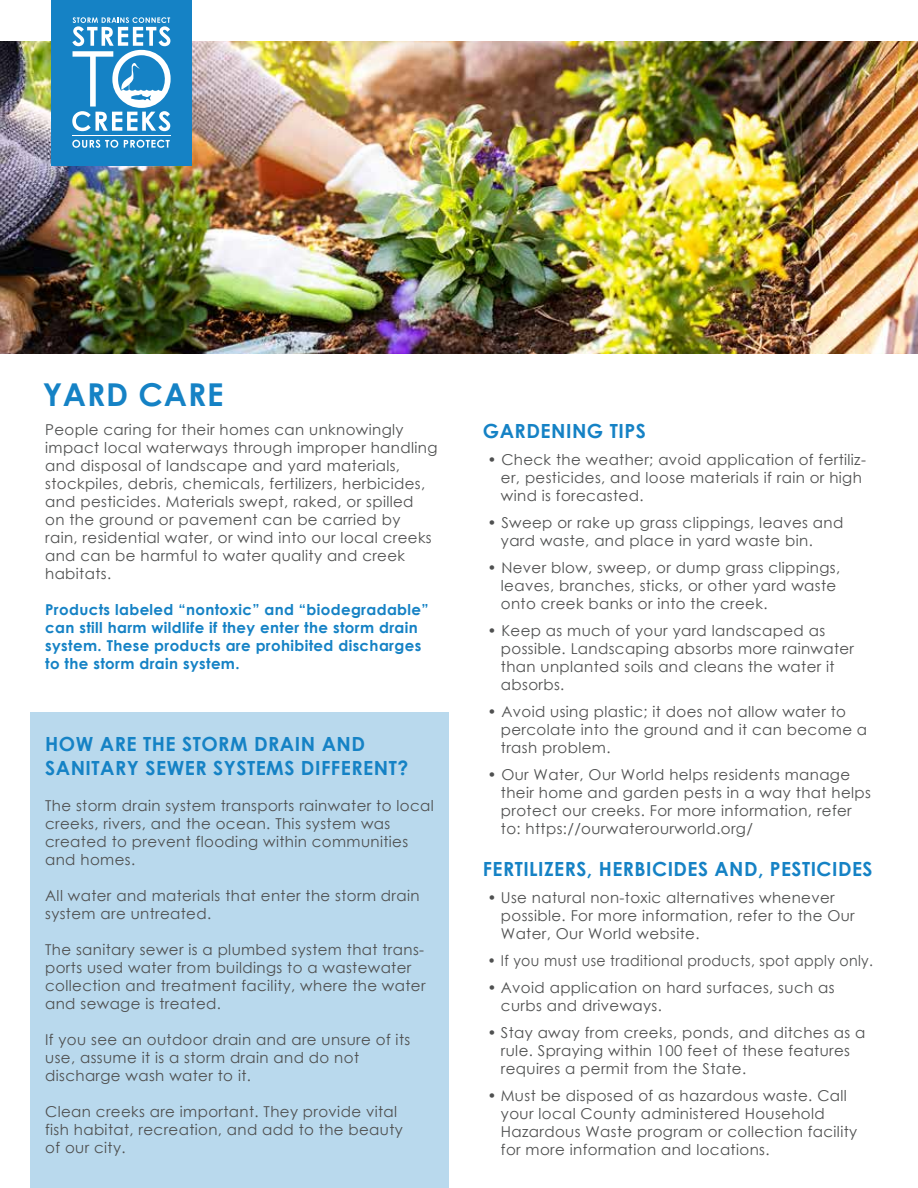
<style>
.page{position:relative;width:918px;height:1188px;background:#fff}
.page>*{position:absolute;margin:0;border:0;box-sizing:border-box;transform-origin:0 0}
.t1{font:700 31.5px "Century Gothic";letter-spacing:.025em;color:#1582c5}
.t2{font:700 19.5px/23.4px "Century Gothic";letter-spacing:.025em;color:#1582c5}
.t3{font:15px/18px "Century Gothic";letter-spacing:.025em;color:#4f5050}
.t4{font:700 15px/18px "Century Gothic";letter-spacing:.025em;color:#1582c5}
.t5{font:15px "Century Gothic";letter-spacing:.025em;color:#4f5050;scale:.94 1}
</style>
<div class="page">
<div style="left:30px;top:713px;width:418px;height:475px;background:#b9d9ed"></div>
<img style="left:0;top:42px;width:918px;height:312px">
<div style="left:51px;top:0;width:141px;height:165px;background:#1582c5"></div>
<svg style="left:72px;top:140px;width:46px;height:8px"></svg>
<svg style="left:124px;top:140px;width:46px;height:8px"></svg>
<svg style="left:72px;top:17px;width:99px;height:114px"></svg>
<hr style="left:72px;top:135px;width:99px;height:1px;background:#fff">
<h1 class="t1" style="left:43px;top:371px;width:182px">YARD CARE</h1>
<p class="t3" style="left:45px;top:420px;width:394px">People caring for their homes can unknowingly impact local waterways through improper handling and disposal of landscape and yard materials, stockpiles, debris, chemicals, fertilizers, herbicides, and pesticides. Materials swept, raked, or spilled<br>on the ground or pavement can be carried by<br>rain, residential water, or wind into our local creeks and can be harmful to water quality and creek habitats.</p>
<p class="t4" style="left:45px;top:600px;width:385px">Products labeled “nontoxic” and “biodegradable” can still harm wildlife if they enter the storm drain system. These products are prohibited discharges to the storm drain system.</p>
<h2 class="t2" style="left:45px;top:732px;width:365px">HOW ARE THE STORM DRAIN AND<br>SANITARY SEWER SYSTEMS DIFFERENT?</h2>
<p class="t3" style="left:45px;top:796px;width:390px">The storm drain system transports rainwater to local creeks, rivers, and the ocean. This system was created to prevent flooding within communities and homes.</p>
<p class="t3" style="left:45px;top:886px;width:376px">All water and materials that enter the storm drain system are untreated.</p>
<p class="t3" style="left:45px;top:940px;width:382px">The sanitary sewer is a plumbed system that trans&shy;ports used water from buildings to a wastewater collection and treatment facility, where the water and sewage is treated.</p>
<p class="t3" style="left:45px;top:1030px;width:367px">If you see an outdoor drain and are unsure of its use, assume it is a storm drain and do not discharge wash water to it.</p>
<p class="t3" style="left:45px;top:1102px;width:359px">Clean creeks are important. They provide vital fish habitat, recreation, and add to the beauty of our city.</p>
<h2 class="t2" style="left:483px;top:419px;width:165px">GARDENING TIPS</h2>
<p class="t3" style="left:501px;top:451px;width:367px;text-indent:-14px">• Check the weather; avoid application of fertiliz&shy;er, pesticides, and loose materials if rain or high wind is forecasted.</p>
<p class="t3" style="left:501px;top:514px;width:344px;text-indent:-14px">• Sweep or rake up grass clippings, leaves and yard waste, and place in yard waste bin.</p>
<p class="t3" style="left:501px;top:559px;width:341px;text-indent:-14px">• Never blow, sweep, or dump grass clippings, leaves, branches, sticks, or other yard waste onto creek banks or into the creek.</p>
<p class="t3" style="left:501px;top:622px;width:355px;text-indent:-14px">• Keep as much of your yard landscaped as possible. Landscaping absorbs more rainwater than unplanted soils and cleans the water it absorbs.</p>
<p class="t3" style="left:501px;top:703px;width:368px;text-indent:-14px">• Avoid using plastic; it does not allow water to percolate into the ground and it can become a trash problem.</p>
<p class="t3" style="left:501px;top:766px;width:372px;text-indent:-14px">• Our Water, Our World helps residents manage their home and garden pests in a way that helps protect our creeks. For more information, refer to: https://ourwaterourworld.org/</p>
<h2 class="t2" style="left:483px;top:856px;width:391px">FERTILIZERS, HERBICIDES AND, PESTICIDES</h2>
<p class="t3" style="left:501px;top:888px;width:355px;text-indent:-14px">• Use natural non-toxic alternatives whenever possible. For more information, refer to the Our<br>Water, Our World website.</p>
<p class="t5" style="left:487px;top:950px;width:412px">• If you must use traditional products, spot apply only.</p>
<p class="t3" style="left:501px;top:978px;width:335px;text-indent:-14px">• Avoid application on hard surfaces, such as curbs and driveways.</p>
<p class="t3" style="left:501px;top:1023px;width:366px;text-indent:-14px">• Stay away from creeks, ponds, and ditches as a rule. Spraying within 100 feet of these features requires a permit from the State.</p>
<p class="t3" style="left:501px;top:1086px;width:358px;text-indent:-14px">• Must be disposed of as hazardous waste. Call your local County administered Household Hazardous Waste program or collection facility for more information and locations.</p>
</div>
